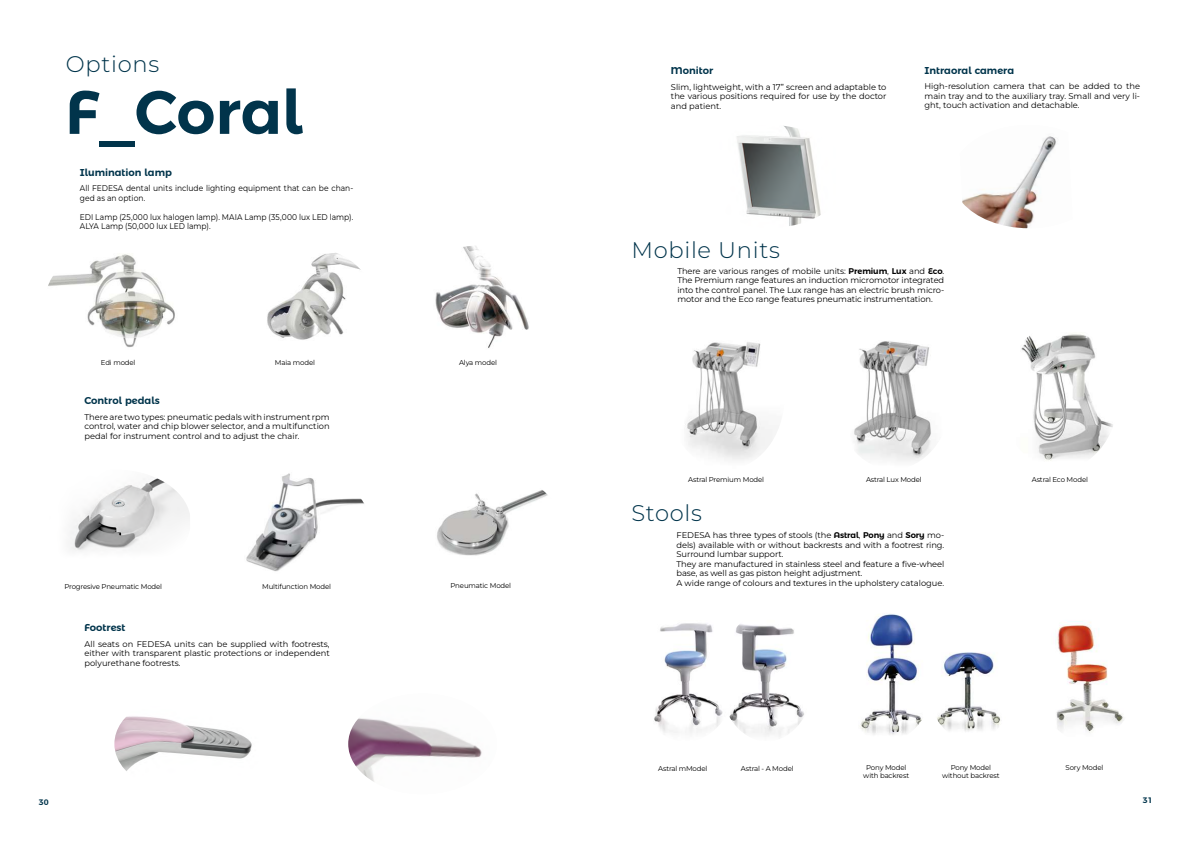
<style>
.page{position:relative;width:1191px;height:842px;background:#fff}
.page>*{position:absolute;margin:0;border:0;box-sizing:border-box;transform-origin:0 0}
.t1{font:600 61.2px "Montserrat Alternates";color:#01344b}
.t2{font:100 22.6px "Montserrat";letter-spacing:.03em;color:#01344b}
.t3{font:600 10px "Montserrat Alternates";color:#01344b}
.t4{font:100 8.3px/9.5px "Montserrat";letter-spacing:-.005em;color:#000;text-align:justify}
.t5{font:100 8.3px/9.5px "Montserrat";letter-spacing:-.005em;color:#000;scale:.91 1}
.t6{font:600 8px "Montserrat Alternates";color:#01344b}
.t7{font:100 7px/8px "Montserrat";letter-spacing:-.02em;color:#000;text-align:center}
.s1{font-family:"Montserrat Alternates";font-weight:600}
</style>
<div class="page">
<img style="left:48px;top:254px;width:127px;height:94px">
<img style="left:267px;top:253px;width:94px;height:87px">
<img style="left:435px;top:246px;width:94px;height:102px">
<img style="left:437px;top:490px;width:111px;height:66px">
<img style="left:70px;top:477px;width:120px;height:74px">
<img style="left:246px;top:473px;width:118px;height:99px">
<img style="left:114px;top:716px;width:138px;height:55px">
<img style="left:348px;top:718px;width:134px;height:64px">
<img style="left:737px;top:126px;width:84px;height:100px">
<img style="left:962px;top:136px;width:94px;height:92px">
<img style="left:685px;top:342px;width:88px;height:118px">
<img style="left:854px;top:341px;width:77px;height:120px">
<img style="left:1021px;top:334px;width:92px;height:127px">
<img style="left:654px;top:623px;width:65px;height:110px">
<img style="left:719px;top:624px;width:85px;height:113px">
<img style="left:1056px;top:621px;width:68px;height:112px">
<img style="left:860px;top:614px;width:62px;height:121px">
<img style="left:937px;top:652px;width:64px;height:80px">
<h2 class="t2" style="left:66px;top:49px;width:95px">Options</h2>
<h1 class="t1" style="left:66px;top:62px;width:238px">F_Coral</h1>
<p class="t3" style="left:80px;top:164px;width:94px">Ilumination lamp</p>
<p class="t5" style="left:80px;top:183px;width:302px">All FEDESA dental units include lighting equipment that can be chan&shy;ged as an option.</p>
<p class="t5" style="left:80px;top:212px;width:302px">EDI Lamp (25,000 lux halogen lamp). MAIA Lamp (35,000 lux LED lamp).<br>ALYA Lamp (50,000 lux LED lamp).</p>
<p class="t7" style="left:101px;top:358px;width:36px">Edi model</p>
<p class="t7" style="left:275px;top:358px;width:42px">Maia model</p>
<p class="t7" style="left:459px;top:358px;width:39px">Alya model</p>
<p class="t3" style="left:84px;top:393px;width:77px">Control pedals</p>
<p class="t4" style="left:84px;top:412px;width:247px">There are two types: pneumatic pedals with instrument rpm control, water and chip blower selector, and a multifunction pedal for instrument control and to adjust the chair.</p>
<p class="t7" style="left:64px;top:582px;width:99px">Progresive Pneumatic Model</p>
<p class="t7" style="left:262px;top:582px;width:70px">Multifunction Model</p>
<p class="t7" style="left:450px;top:582px;width:62px">Pneumatic Model</p>
<p class="t3" style="left:84px;top:620px;width:42px">Footrest</p>
<p class="t4" style="left:84px;top:639px;width:247px">All seats on FEDESA units can be supplied with footrests, either with transparent plastic protections or independent polyurethane footrests.</p>
<p class="t3" style="left:671px;top:63px;width:44px">Monitor</p>
<p class="t4" style="left:671px;top:82px;width:217px">Slim, lightweight, with a 17” screen and adaptable to the various positions required for use by the doctor and patient.</p>
<p class="t3" style="left:924px;top:62px;width:91px">Intraoral camera</p>
<p class="t4" style="left:924px;top:81px;width:217px">High-resolution camera that can be added to the main tray and to the auxiliary tray. Small and very li&shy;ght, touch activation and detachable.</p>
<h2 class="t2" style="left:631px;top:235px;width:150px">Mobile Units</h2>
<p class="t4" style="left:677px;top:266px;width:268px">There are various ranges of mobile units: <span class="s1">Premium</span>, <span class="s1">Lux</span> and <span class="s1">Eco</span>.<br>The Premium range features an induction micromotor integrated into the control panel. The Lux range has an electric brush micro&shy;motor and the Eco range features pneumatic instrumentation.</p>
<p class="t7" style="left:688px;top:476px;width:77px">Astral Premium Model</p>
<p class="t7" style="left:866px;top:476px;width:57px">Astral Lux Model</p>
<p class="t7" style="left:1031px;top:476px;width:58px">Astral Eco Model</p>
<h2 class="t2" style="left:631px;top:498px;width:72px">Stools</h2>
<p class="t4" style="left:676px;top:530px;width:269px;text-align:left">FEDESA has three types of stools (the <span class="s1">Astral</span>, <span class="s1">Pony</span> and <span class="s1">Sory</span> mo&shy;dels) available with or without backrests and with a footrest ring.<br>Surround lumbar support.<br>They are manufactured in stainless steel and feature a five-wheel base, as well as gas piston height adjustment.<br>A wide range of colours and textures in the upholstery catalogue.</p>
<p class="t7" style="left:658px;top:765px;width:51px">Astral mModel</p>
<p class="t7" style="left:741px;top:765px;width:54px">Astral - A Model</p>
<p class="t7" style="left:863px;top:764px;width:47px">Pony Model with backrest</p>
<p class="t7" style="left:942px;top:763px;width:59px">Pony Model without backrest</p>
<p class="t7" style="left:1065px;top:763px;width:39px">Sory Model</p>
<p class="t6" style="left:39px;top:795px;width:11px">30</p>
<p class="t6" style="left:1142px;top:794px;width:11px">31</p>
</div>
